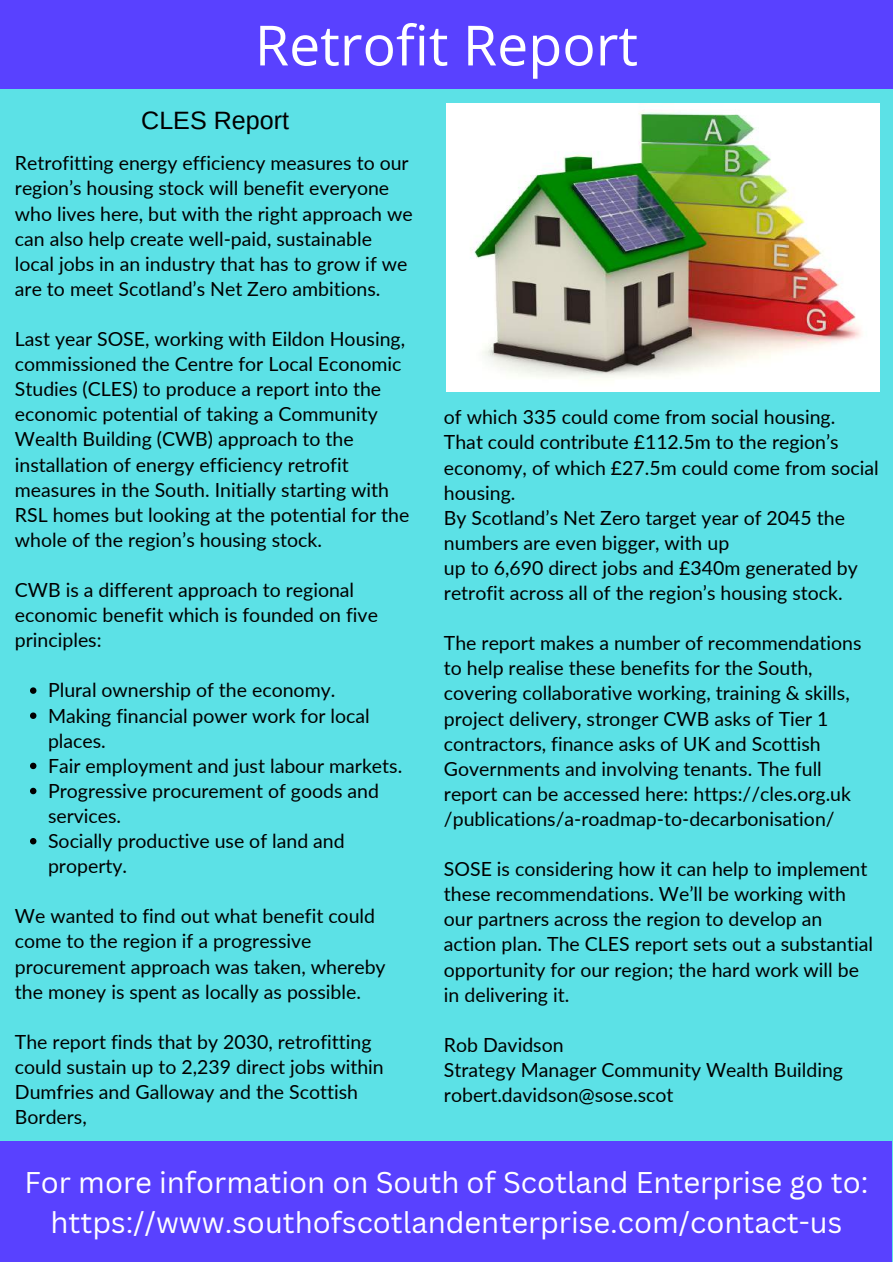
<style>
.page{position:relative;width:893px;height:1264px;background:#fff}
.page>*{position:absolute;margin:0;border:0;box-sizing:border-box;transform-origin:0 0}
.t1{font:55.5px "Open Sans";color:#fff}
.t2{font:29.1px/40.5px "Canva Sans";color:#fff;text-align:center}
.t3{font:25.05px "Arimo";color:#000}
.t4{font:19.5px/25px "Lato";color:#000}
</style>
<div class="page">
<div style="left:0;top:0;width:892px;height:1262px;background:#5ce1e6"></div>
<img style="left:446px;top:103px;width:433px;height:288px">
<svg style="left:30px;top:687px;width:6px;height:7px"></svg>
<svg style="left:30px;top:712px;width:6px;height:7px"></svg>
<svg style="left:30px;top:762px;width:6px;height:7px"></svg>
<svg style="left:30px;top:787px;width:6px;height:7px"></svg>
<svg style="left:30px;top:838px;width:6px;height:6px"></svg>
<div style="left:0;top:0;width:892px;height:89px;background:#5941ff"></div>
<div style="left:0;top:1141px;width:891px;height:120px;background:#5941ff"></div>
<h1 class="t1" style="left:255px;top:6px;width:384px">Retrofit Report</h1>
<p class="t3" style="left:141px;top:107px;width:149px">CLES Report</p>
<p class="t4" style="left:15px;top:150px;width:399px">Retrofitting energy efficiency measures to our region’s housing stock will benefit everyone who lives here, but with the right approach we can also help create well-paid, sustainable local jobs in an industry that has to grow if we are to meet Scotland’s Net Zero ambitions.</p>
<p class="t4" style="left:15px;top:326px;width:396px">Last year SOSE, working with Eildon Housing, commissioned the Centre for Local Economic Studies (CLES) to produce a report into the economic potential of taking a Community Wealth Building (CWB) approach to the installation of energy efficiency retrofit measures in the South. Initially starting with RSL homes but looking at the potential for the whole of the region’s housing stock.</p>
<p class="t4" style="left:15px;top:577px;width:364px">CWB is a different approach to regional economic benefit which is founded on five principles:</p>
<p class="t4" style="left:48px;top:677px;width:356px">Plural ownership of the economy.<br>Making financial power work for local places.<br>Fair employment and just labour markets.<br>Progressive procurement of goods and services.<br>Socially productive use of land and property.</p>
<p class="t4" style="left:15px;top:903px;width:372px">We wanted to find out what benefit could come to the region if a progressive procurement approach was taken, whereby the money is spent as locally as possible.</p>
<p class="t4" style="left:15px;top:1028px;width:370px">The report finds that by 2030, retrofitting could sustain up to 2,239 direct jobs within Dumfries and Galloway and the Scottish Borders,</p>
<p class="t4" style="left:444px;top:404px;width:436px">of which 335 could come from social housing.<br>That could contribute £112.5m to the region’s economy, of which £27.5m could come from social housing.<br>By Scotland’s Net Zero target year of 2045 the numbers are even bigger, with up<br>up to 6,690 direct jobs and £340m generated by retrofit across all of the region’s housing stock.</p>
<p class="t4" style="left:444px;top:630px;width:419px">The report makes a number of recommendations to help realise these benefits for the South, covering collaborative working, training &amp; skills, project delivery, stronger CWB asks of Tier 1 contractors, finance asks of UK and Scottish Governments and involving tenants. The full report can be accessed here: https://cles.org.uk /publications/a-roadmap-to-decarbonisation/</p>
<p class="t4" style="left:444px;top:856px;width:430px">SOSE is considering how it can help to implement these recommendations. We’ll be working with our partners across the region to develop an action plan. The CLES report sets out a substantial opportunity for our region; the hard work will be in delivering it.</p>
<p class="t4" style="left:444px;top:1031px;width:400px">Rob Davidson<br>Strategy Manager Community Wealth Building robert.davidson@sose.scot</p>
<h2 class="t2" style="left:24px;top:1160px;width:845px">For more information on South of Scotland Enterprise go to: https://www.southofscotlandenterprise.com/contact-us</h2>
</div>
